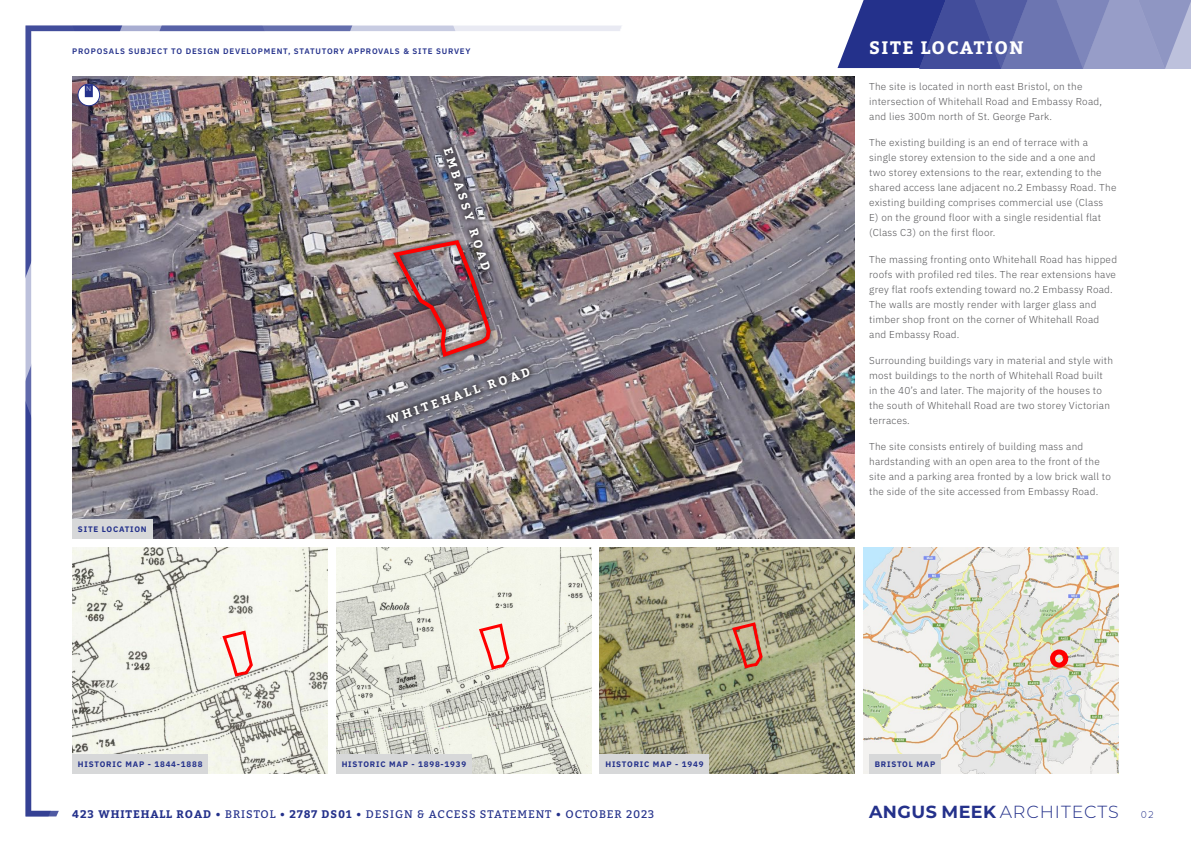
<style>
.page{position:relative;width:1191px;height:842px;background:#fff}
.page>*{position:absolute;margin:0;border:0;box-sizing:border-box;transform-origin:0 0}
.t1{font:700 18px "Bitter";letter-spacing:.085em;color:#fff}
.t2{font:300 17.5px "Montserrat";letter-spacing:.05em;color:#24318b}
.Label_White{font:700 12px "Bitter";color:#fff}
.t3{font:11px "Bitter";letter-spacing:.085em;color:#24318b}
.Body{font:300 10px/15px "IBM Plex Sans";letter-spacing:.025em;color:#535355}
.t4{font:10px "Quicksand";color:#24318b}
.t5{font:700 8px "IBM Plex Sans";letter-spacing:.1em;color:#24318b}
.t6{font:600 8px "IBM Plex Sans";letter-spacing:.1em;color:#24318b}
.t7{font:6.9px "Quicksand";color:#fff}
.s1{font-weight:700}
</style>
<div class="page">
<svg style="left:461px;top:26px;width:161px;height:51px"></svg>
<svg style="left:375px;top:26px;width:86px;height:51px"></svg>
<svg style="left:148px;top:26px;width:227px;height:748px"></svg>
<svg style="left:26px;top:26px;width:122px;height:790px"></svg>
<svg style="left:619px;top:26px;width:3px;height:5px"></svg>
<svg style="left:837px;top:0;width:354px;height:68px;background:#666fae"></svg>
<img style="left:72px;top:77px;width:783px;height:462px">
<svg style="left:78px;top:84px;width:22px;height:22px"></svg>
<div style="left:77px;top:84px;width:23px;height:22px;border:1px solid #24318b;border-radius:50%"></div>
<div style="left:85px;top:85px;width:8px;height:12px;background:#24318b"></div>
<div style="left:72px;top:519px;width:80px;height:20px;background:#d7d8d9"></div>
<div style="left:387px;top:234px;width:109px;height:129px;background:#231f20;opacity:.4"></div>
<img style="left:390px;top:238px;width:102px;height:122px">
<img style="left:72px;top:547px;width:255px;height:227px">
<img style="left:336px;top:547px;width:255px;height:227px">
<div style="left:72px;top:754px;width:136px;height:20px;background:#d7d8d9"></div>
<div style="left:336px;top:754px;width:136px;height:20px;background:#d7d8d9"></div>
<img style="left:600px;top:547px;width:255px;height:227px">
<div style="left:600px;top:754px;width:109px;height:20px;background:#d7d8d9"></div>
<svg style="left:730px;top:620px;width:34px;height:50px;background:#b9856c"></svg>
<svg style="left:477px;top:622px;width:34px;height:49px;background:#f5c2b9"></svg>
<svg style="left:220px;top:629px;width:34px;height:49px"></svg>
<div style="left:380px;top:362px;width:155px;height:67px;background:#231f20;opacity:.7"></div>
<div style="left:437px;top:141px;width:58px;height:135px;background:#231f20;opacity:.7"></div>
<img style="left:863px;top:547px;width:255px;height:227px">
<div style="left:1050px;top:649px;width:18px;height:19px;border:5px solid #f00;border-radius:50%"></div>
<div style="left:869px;top:754px;width:72px;height:20px;background:#d7d8d9"></div>
<p class="t6" style="left:72px;top:45px;width:400px">PROPOSALS SUBJECT TO DESIGN DEVELOPMENT, STATUTORY APPROVALS &amp; SITE SURVEY</p>
<p class="t1" style="left:869px;top:36px;width:156px">SITE LOCATION</p>
<p class="t7" style="left:86px;top:85px;width:7px">N</p>
<p class="Body" style="left:869px;top:78px;width:234px">The site is located in north east Bristol, on the intersection of Whitehall Road and Embassy Road, and lies 300m north of St. George Park.</p>
<p class="Body" style="left:869px;top:134px;width:249px">The existing building is an end of terrace with a single storey extension to the side and a one and<br>two storey extensions to the rear, extending to the shared access lane adjacent no.2 Embassy Road. The existing building comprises commercial use (Class<br>E) on the ground floor with a single residential flat (Class C3) on the first floor.</p>
<p class="Body" style="left:869px;top:251px;width:249px">The massing fronting onto Whitehall Road has hipped roofs with profiled red tiles. The rear extensions have grey flat roofs extending toward no.2 Embassy Road.<br>The walls are mostly render with larger glass and timber shop front on the corner of Whitehall Road and Embassy Road.</p>
<p class="Body" style="left:869px;top:352px;width:245px">Surrounding buildings vary in material and style with most buildings to the north of Whitehall Road built in the 40’s and later. The majority of the houses to the south of Whitehall Road are two storey Victorian terraces.</p>
<p class="Body" style="left:869px;top:438px;width:243px">The site consists entirely of building mass and hardstanding with an open area to the front of the site and a parking area fronted by a low brick wall to the side of the site accessed from Embassy Road.</p>
<p class="Label_White" style="left:454px;top:145px;width:130px;rotate:72deg">EMBASSY ROAD</p>
<p class="Label_White" style="left:385px;top:412px;width:152px;rotate:-19deg">WHITEHALL ROAD</p>
<p class="t5" style="left:78px;top:523px;width:70px">SITE LOCATION</p>
<p class="t5" style="left:78px;top:758px;width:126px">HISTORIC MAP - 1844-1888</p>
<p class="t5" style="left:342px;top:758px;width:126px">HISTORIC MAP - 1898-1939</p>
<p class="t5" style="left:605px;top:758px;width:100px">HISTORIC MAP - 1949</p>
<p class="t3" style="left:72px;top:807px;width:583px"><span class="s1">423 WHITEHALL ROAD</span> • BRISTOL • <span class="s1">2787 DS01</span> • DESIGN &amp; ACCESS STATEMENT • OCTOBER 2023</p>
<p class="t5" style="left:874px;top:758px;width:62px">BRISTOL MAP</p>
<h2 class="t2" style="left:869px;top:800px;width:251px"><span class="s1">ANGUS MEEK</span> ARCHITECTS</h2>
<p class="t4" style="left:1141px;top:809px;width:15px">02</p>
</div>
